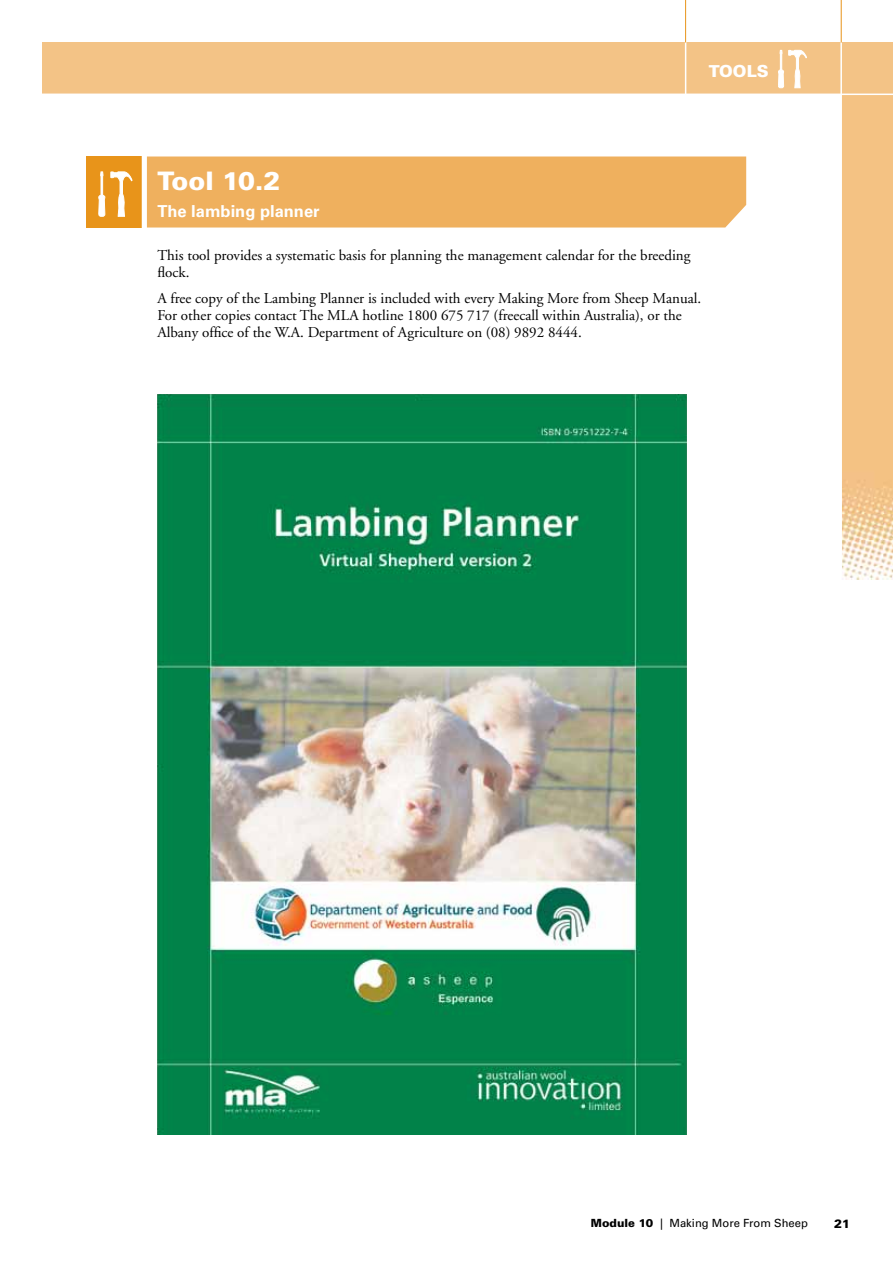
<style>
.page{position:relative;width:893px;height:1263px;background:#fff}
.page>*{position:absolute;margin:0;border:0;box-sizing:border-box;transform-origin:0 0}
.t1{font:900 25.5px "Univers";letter-spacing:-.03em;color:#fff}
.t2{font:700 16.5px "Univers";color:#fff}
.t3{font:900 16.5px "Univers";color:#fff}
.t4{font:15px/17.2px "Adobe Garamond";color:#000}
.t5{font:900 12px "Univers";color:#000}
.t6{font:11.25px "Univers";color:#000}
.s1{font-weight:900}
</style>
<div class="page">
<img style="left:842px;top:95px;width:51px;height:485px">
<div style="left:43px;top:43px;width:850px;height:51px;background:#f3c386"></div>
<hr style="left:685px;top:42px;width:1px;height:54px;background:#fff">
<hr style="left:840px;top:39px;width:2px;height:538px;background:#fff">
<hr style="left:841px;top:0;width:1px;height:43px;background:#e8941a">
<hr style="left:685px;top:0;width:1px;height:43px;background:#e8941a">
<svg style="left:778px;top:50px;width:29px;height:38px"></svg>
<div style="left:86px;top:156px;width:59px;height:71px;background:#e8941a"></div>
<svg style="left:111px;top:171px;width:21px;height:46px"></svg>
<svg style="left:98px;top:171px;width:7px;height:46px"></svg>
<div style="left:147px;top:156px;width:599px;height:71px;background:#efb05e"></div>
<div style="left:142px;top:154px;width:5px;height:77px;background:#fff"></div>
<img style="left:157px;top:394px;width:530px;height:740px">
<p class="t3" style="left:709px;top:61px;width:61px">TOOLS</p>
<h1 class="t1" style="left:157px;top:165px;width:125px">Tool 10.2</h1>
<p class="t2" style="left:157px;top:201px;width:164px">The lambing planner</p>
<p class="t4" style="left:157px;top:247px;width:535px">This tool provides a systematic basis for planning the management calendar for the breeding flock.</p>
<p class="t4" style="left:157px;top:290px;width:545px">A free copy of the Lambing Planner is included with every Making More from Sheep Manual.<br>For other copies contact The MLA hotline 1800 675 717 (freecall within Australia), or the<br>Albany office of the W.A. Department of Agriculture on (08) 9892 8444.</p>
<p class="t6" style="left:591px;top:1217px;width:219px"><span class="s1">Module 10</span> | Making More From Sheep</p>
<p class="t5" style="left:834px;top:1216px;width:18px">21</p>
</div>
